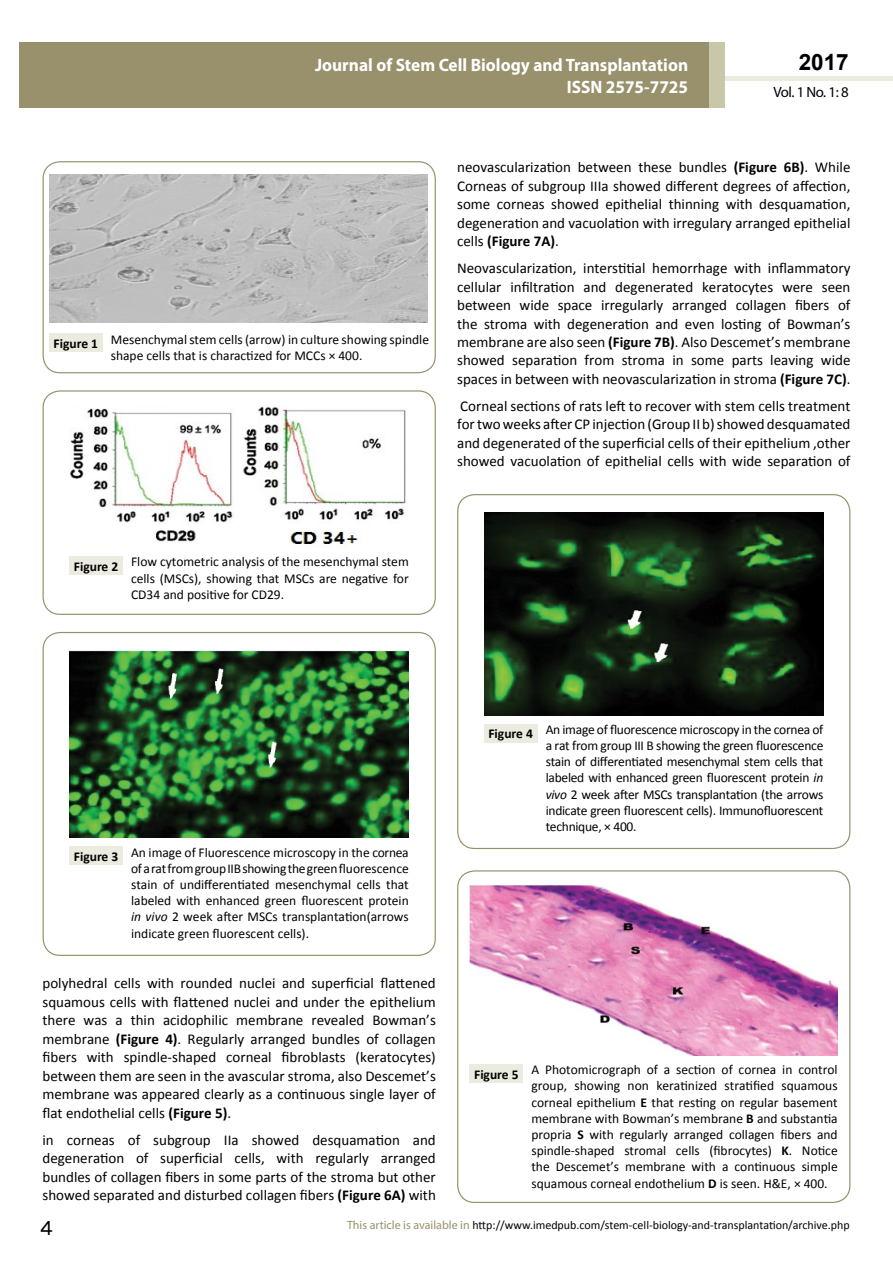
<style>
.page{position:relative;width:893px;height:1263px;background:#fff}
.page>*{position:absolute;margin:0;border:0;box-sizing:border-box;transform-origin:0 0}
.t1{font:25.5px "Tunga";color:#000}
.t2{font:700 22.5px "Arial";color:#000}
.t3{font:700 18px/21.6px "Myriad Pro";color:#fff;text-align:right;scale:.96 1}
.t4{font:15px/18.5px "Calibri";color:#000;text-align:justify}
.t5{font:14.85px "Myriad Pro";color:#000}
.t6{font:13.5px/16.2px "Calibri";color:#000;text-align:justify}
.t7{font:12px "Calibri";color:#000}
.s1{font-weight:700}
.s2{font-style:italic}
.s3{font-family:"Myriad Pro";color:#98916c}
</style>
<div class="page">
<div style="left:725px;top:76px;width:168px;height:5px;background:#ecebe0"></div>
<div style="left:19px;top:42px;width:690px;height:66px;background:#98916c"></div>
<div style="left:709px;top:42px;width:16px;height:66px;background:#c9c7a9"></div>
<div style="left:43px;top:161px;width:393px;height:212px;border:1px solid #98916c;border-radius:17px"></div>
<img style="left:49px;top:175px;width:379px;height:147px">
<div style="left:49px;top:333px;width:53px;height:19px;background:#ecebe0"></div>
<div style="left:43px;top:390px;width:393px;height:225px;border:1px solid #98916c;border-radius:17px"></div>
<img style="left:70px;top:406px;width:337px;height:140px">
<div style="left:70px;top:556px;width:53px;height:19px;background:#ecebe0"></div>
<div style="left:43px;top:632px;width:393px;height:324px;border:1px solid #98916c;border-radius:17px"></div>
<img style="left:70px;top:650px;width:339px;height:188px">
<div style="left:70px;top:846px;width:53px;height:19px;background:#ecebe0"></div>
<div style="left:457px;top:494px;width:393px;height:355px;border:1px solid #98916c;border-radius:17px"></div>
<img style="left:484px;top:512px;width:339px;height:203px">
<div style="left:484px;top:724px;width:53px;height:18px;background:#ecebe0"></div>
<div style="left:457px;top:870px;width:393px;height:333px;border:1px solid #98916c;border-radius:17px"></div>
<img style="left:470px;top:886px;width:368px;height:170px">
<div style="left:470px;top:1064px;width:53px;height:19px;background:#ecebe0"></div>
<p class="t3" style="left:315px;top:54px;width:390px">Journal of Stem Cell Biology and Transplantation<br>ISSN 2575-7725</p>
<h2 class="t2" style="left:799px;top:47px;width:52px">2017</h2>
<p class="t5" style="left:773px;top:83px;width:77px">Vol. 1 No. 1: 8</p>
<p class="t6" style="left:111px;top:331px;width:320px;text-indent:-57px"><span class="s1">Figure 1</span> Mesenchymal stem cells (arrow) in culture showing spindle shape cells that is charactized for MCCs × 400.</p>
<p class="t4" style="left:457px;top:158px;width:395px">neovascularization between these bundles <span class="s1">(Figure 6B)</span>. While Corneas of subgroup IIIa showed different degrees of affection, some corneas showed epithelial thinning with desquamation, degeneration and vacuolation with irregulary arranged epithelial cells <span class="s1">(Figure 7A)</span>.</p>
<p class="t4" style="left:457px;top:259px;width:395px">Neovascularization, interstitial hemorrhage with inflammatory cellular infiltration and degenerated keratocytes were seen between wide space irregularly arranged collagen fibers of the stroma with degeneration and even losting of Bowman’s membrane are also seen <span class="s1">(Figure 7B)</span>. Also Descemet’s membrane showed separation from stroma in some parts leaving wide spaces in between with neovascularization in stroma <span class="s1">(Figure 7C)</span>.</p>
<p class="t4" style="left:457px;top:397px;width:395px">Corneal sections of rats left to recover with stem cells treatment for two weeks after CP injection (Group II b) showed desquamated and degenerated of the superficial cells of their epithelium ,other showed vacuolation of epithelial cells with wide separation of</p>
<p class="t6" style="left:131px;top:554px;width:279px;text-indent:-57px"><span class="s1">Figure 2</span> Flow cytometric analysis of the mesenchymal stem cells (MSCs), showing that MSCs are negative for CD34 and positive for CD29.</p>
<p class="t6" style="left:131px;top:844px;width:279px;text-indent:-57px"><span class="s1">Figure 3</span> An image of Fluorescence microscopy in the cornea of a rat from group IIB showing the green fluorescence stain of undifferentiated mesenchymal cells that labeled with enhanced green fluorescent protein <span class="s2">in vivo</span> 2 week after MSCs transplantation(arrows indicate green fluorescent cells).</p>
<p class="t4" style="left:43px;top:974px;width:395px">polyhedral cells with rounded nuclei and superficial flattened squamous cells with flattened nuclei and under the epithelium there was a thin acidophilic membrane revealed Bowman’s membrane <span class="s1">(Figure 4)</span>. Regularly arranged bundles of collagen fibers with spindle-shaped corneal fibroblasts (keratocytes) between them are seen in the avascular stroma, also Descemet’s membrane was appeared clearly as a continuous single layer of flat endothelial cells <span class="s1">(Figure 5)</span>.</p>
<p class="t4" style="left:43px;top:1130px;width:395px">in corneas of subgroup IIa showed desquamation and degeneration of superficial cells, with regularly arranged bundles of collagen fibers in some parts of the stroma but other showed separated and disturbed collagen fibers <span class="s1">(Figure 6A)</span> with</p>
<p class="t6" style="left:546px;top:721px;width:279px;text-indent:-57px"><span class="s1">Figure 4</span> An image of fluorescence microscopy in the cornea of a rat from group III B showing the green fluorescence stain of differentiated mesenchymal stem cells that labeled with enhanced green fluorescent protein <span class="s2">in vivo</span> 2 week after MSCs transplantation (the arrows indicate green fluorescent cells). Immunofluorescent technique, × 400.</p>
<p class="t6" style="left:531px;top:1062px;width:308px;text-indent:-57px"><span class="s1">Figure 5</span> A Photomicrograph of a section of cornea in control group, showing non keratinized stratified squamous corneal epithelium <span class="s1">E</span> that resting on regular basement membrane with Bowman’s membrane <span class="s1">B</span> and substantia propria <span class="s1">S</span> with regularly arranged collagen fibers and spindle-shaped stromal cells (fibrocytes) <span class="s1">K</span>. Notice the Descemet’s membrane with a continuous simple squamous corneal endothelium <span class="s1">D</span> is seen. H&amp;E, × 400.</p>
<h1 class="t1" style="left:40px;top:1211px;width:15px">4</h1>
<p class="t7" style="left:347px;top:1217px;width:504px"><span class="s3">This article is available in</span> http://www.imedpub.com/stem-cell-biology-and-transplantation/archive.php</p>
</div>
